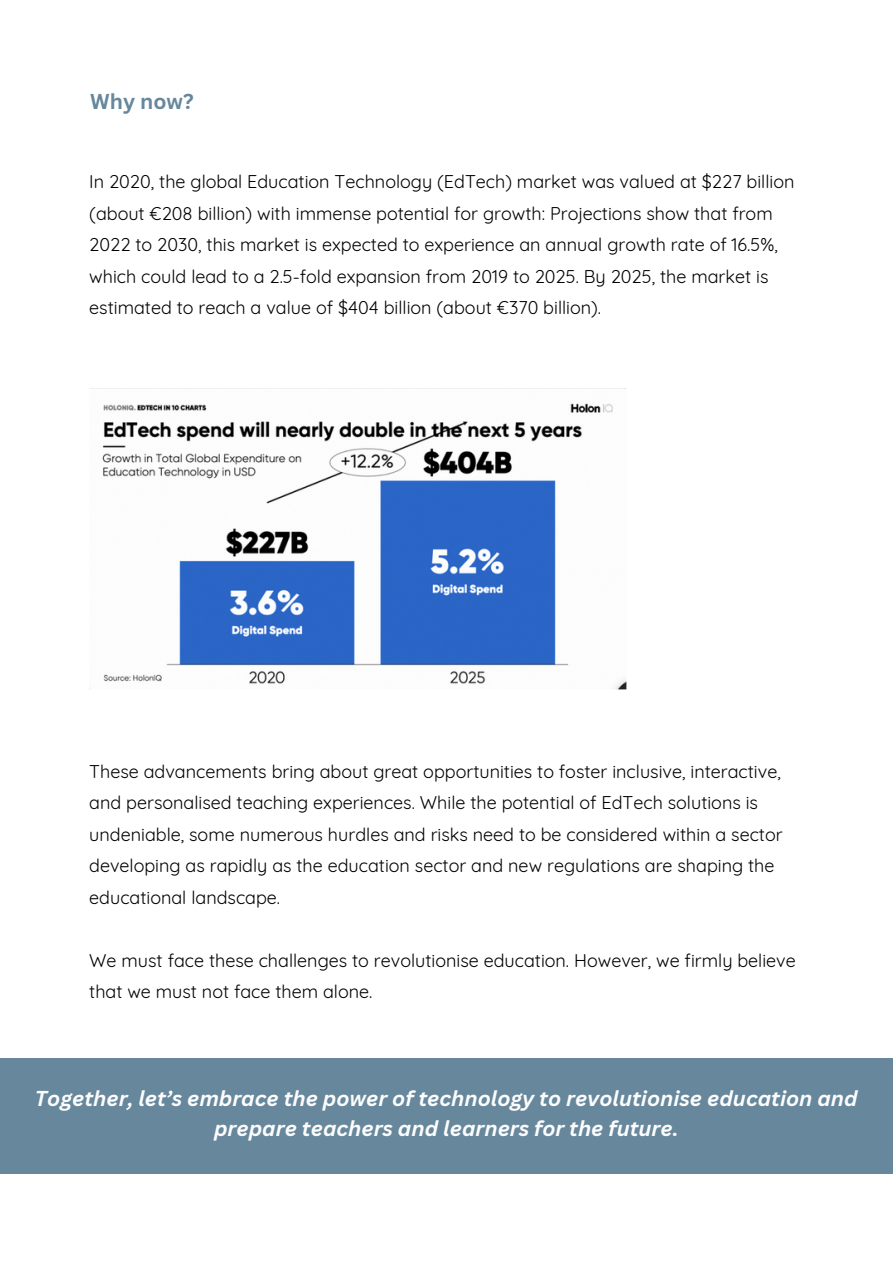
<style>
.page{position:relative;width:893px;height:1264px;background:#fff}
.page>*{position:absolute;margin:0;border:0;box-sizing:border-box;transform-origin:0 0}
.t1{font:italic 700 21px/29.2px "Canva Sans";color:#fcfcfc;text-align:center}
.t2{font:700 21px "Canva Sans";color:#66879c}
.t3{font:18px/31.5px "Quicksand";color:#000}
</style>
<div class="page">
<img style="left:89px;top:403px;width:537px;height:286px">
<div style="left:0;top:1057px;width:892px;height:116px;background:#66879c"></div>
<p class="t2" style="left:90px;top:86px;width:105px">Why now?</p>
<p class="t3" style="left:89px;top:166px;width:706px">In 2020, the global Education Technology (EdTech) market was valued at $227 billion (about €208 billion) with immense potential for growth: Projections show that from 2022 to 2030, this market is expected to experience an annual growth rate of 16.5%, which could lead to a 2.5-fold expansion from 2019 to 2025. By 2025, the market is estimated to reach a value of $404 billion (about €370 billion).</p>
<p class="t3" style="left:89px;top:755px;width:695px">These advancements bring about great opportunities to foster inclusive, interactive, and personalised teaching experiences. While the potential of EdTech solutions is undeniable, some numerous hurdles and risks need to be considered within a sector developing as rapidly as the education sector and new regulations are shaping the educational landscape.</p>
<p class="t3" style="left:89px;top:944px;width:708px">We must face these challenges to revolutionise education. However, we firmly believe that we must not face them alone.</p>
<p class="t1" style="left:35px;top:1083px;width:824px">Together, let’s embrace the power of technology to revolutionise education and prepare teachers and learners for the future.</p>
</div>
